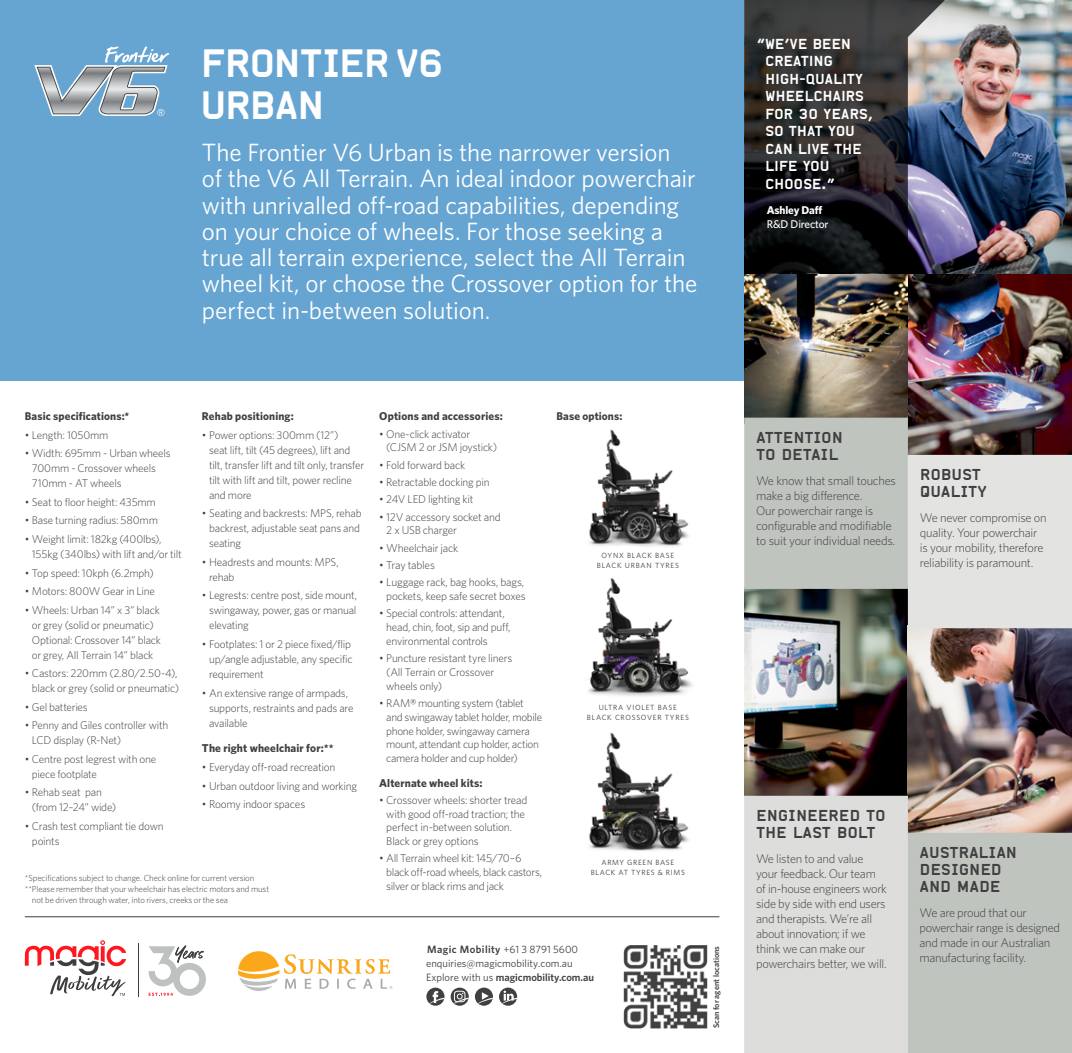
<style>
.page{position:relative;width:1072px;height:1053px;background:#fff}
.page>*{position:absolute;margin:0;border:0;box-sizing:border-box;transform-origin:0 0}
.t1{font:37.5px/41.2px "Alpha Headline";letter-spacing:-.055em;color:#fff}
.t2{font:25px/26.2px "Whitney";letter-spacing:-.01em;color:#fff}
.t3{font:15px/16.9px "Alpha Headline";letter-spacing:-.01em;color:#3f4042}
.t4{font:13.75px/17.5px "Alpha Headline";letter-spacing:-.025em;color:#fff}
.t5{font:300 12.5px/15px "Whitney";letter-spacing:-.025em;color:#3f4042}
.t6{font:300 11.38px/13.8px "Whitney";letter-spacing:-.025em;color:#3f4042}
.t7{font:700 11.38px "Whitney";letter-spacing:.01em;color:#3f4042}
.t8{font:300 11.25px/15px "Whitney";letter-spacing:-.02em;color:#3f4042}
.t9{font:700 11.25px "Whitney";letter-spacing:.01em;color:#3f4042}
.t10{font:500 11.25px "Whitney";letter-spacing:-.015em;color:#fff}
.t11{font:700 11.25px "Whitney";letter-spacing:-.015em;color:#fff}
.t12{font:10.62px/13.8px "Whitney";color:#3f4042}
.t13{font:300 8.75px "Whitney";letter-spacing:-.01em;color:#3f4042}
.t14{font:600 8.12px "Whitney";color:#3f4042}
.t15{font:7.5px/10px "Whitney";letter-spacing:.1em;color:#3f4042;text-align:center}
.s1{font-size:11.25px}
.s2{font-weight:400}
.s3{font-weight:600}
</style>
<div class="page">
<div style="left:0;top:0;width:745px;height:380px;background:#66a4d2"></div>
<img style="left:744px;top:628px;width:164px;height:167px">
<img style="left:908px;top:273px;width:164px;height:144px">
<img style="left:908px;top:628px;width:164px;height:167px">
<img style="left:744px;top:273px;width:164px;height:144px">
<img style="left:955px;top:0;width:117px;height:273px">
<svg style="left:744px;top:417px;width:328px;height:211px;background:#babab7"></svg>
<svg style="left:744px;top:795px;width:328px;height:257px;background:#cecec9"></svg>
<svg style="left:744px;top:0;width:211px;height:273px;background:#38393f"></svg>
<hr style="left:25px;top:916px;width:694px;height:1px;background:#3f4042">
<img style="left:623px;top:945px;width:85px;height:84px">
<svg style="left:451px;top:987px;width:18px;height:18px"></svg>
<div style="left:475px;top:987px;width:18px;height:18px;background:#3f4042;border-radius:50%"></div>
<svg style="left:499px;top:987px;width:18px;height:18px"></svg>
<svg style="left:426px;top:987px;width:18px;height:18px"></svg>
<svg style="left:454px;top:990px;width:15px;height:13px"></svg>
<svg style="left:478px;top:992px;width:15px;height:11px"></svg>
<svg style="left:502px;top:990px;width:15px;height:13px"></svg>
<svg style="left:429px;top:991px;width:15px;height:12px"></svg>
<svg style="left:238px;top:951px;width:154px;height:39px"></svg>
<hr style="left:138px;top:943px;width:1px;height:53px;background:#3d3d3d">
<svg style="left:25px;top:940px;width:101px;height:56px"></svg>
<svg style="left:148px;top:945px;width:58px;height:50px"></svg>
<svg style="left:34px;top:47px;width:135px;height:69px"></svg>
<img style="left:589px;top:429px;width:100px;height:118px">
<img style="left:588px;top:578px;width:105px;height:119px">
<img style="left:589px;top:732px;width:100px;height:119px">
<h1 class="t1" style="left:200px;top:42px;width:246px">FRONTIER V6<br>URBAN</h1>
<p class="t2" style="left:202px;top:138px;width:497px">The Frontier V6 Urban is the narrower version<br>of the V6 All Terrain. An ideal indoor powerchair with unrivalled off-road capabilities, depending on your choice of wheels. For those seeking a true all terrain experience, select the All Terrain wheel kit, or choose the Crossover option for the perfect in-between solution.</p>
<p class="t9" style="left:25px;top:409px;width:106px">Basic specifications:*</p>
<p class="t8" style="left:25px;top:427px;width:85px">• Length: 1050mm</p>
<p class="t8" style="left:32px;top:445px;width:140px;text-indent:-7px">• Width: 695mm - Urban wheels<br>700mm - Crossover wheels<br>710mm - AT wheels</p>
<p class="t8" style="left:25px;top:494px;width:133px">• Seat to floor height: 435mm</p>
<p class="t8" style="left:25px;top:512px;width:135px">• Base turning radius: 580mm</p>
<p class="t8" style="left:32px;top:531px;width:151px;text-indent:-7px">• Weight limit: 182kg (400lbs),<br>155kg (340lbs) with lift and/or tilt</p>
<p class="t8" style="left:25px;top:564px;width:131px">• Top speed: 10kph (6.2mph)</p>
<p class="t8" style="left:25px;top:583px;width:132px">• Motors: 800W Gear in Line</p>
<p class="t8" style="left:32px;top:602px;width:131px;text-indent:-7px">• Wheels: Urban 14” x 3” black or grey (solid or pneumatic)<br>Optional: Crossover 14” black or grey, All Terrain 14” black</p>
<p class="t8" style="left:25px;top:665px;width:156px;text-align:right">• Castors: 220mm (2.80/2.50-4), black or grey (solid or pneumatic)</p>
<p class="t8" style="left:25px;top:699px;width:64px">• Gel batteries</p>
<p class="t8" style="left:32px;top:717px;width:138px;text-indent:-7px">• Penny and Giles controller with<br>LCD display (R-Net)</p>
<p class="t8" style="left:32px;top:751px;width:126px;text-indent:-7px">• Centre post legrest with one piece footplate</p>
<p class="t8" style="left:32px;top:784px;width:86px;text-indent:-7px">• Rehab seat pan (from 12–24” wide)</p>
<p class="t8" style="left:32px;top:818px;width:133px;text-indent:-7px">• Crash test compliant tie down points</p>
<p class="t9" style="left:202px;top:408px;width:93px">Rehab positioning:</p>
<p class="t8" style="left:209px;top:427px;width:157px;text-indent:-7px">• Power options: 300mm (12”)<br>seat lift, tilt (45 degrees), lift and tilt, transfer lift and tilt only, transfer tilt with lift and tilt, power recline and more</p>
<p class="t8" style="left:209px;top:505px;width:154px;text-indent:-7px">• Seating and backrests: MPS, rehab backrest, adjustable seat pans and seating</p>
<p class="t8" style="left:209px;top:554px;width:131px;text-indent:-7px">• Headrests and mounts: MPS, rehab</p>
<p class="t8" style="left:209px;top:587px;width:150px;text-align:justify;text-indent:-7px">• Legrests: centre post, side mount, swingaway, power, gas or manual elevating</p>
<p class="t8" style="left:209px;top:636px;width:145px;text-indent:-7px">• Footplates: 1 or 2 piece fixed/flip up/angle adjustable, any specific requirement</p>
<p class="t8" style="left:209px;top:684px;width:146px;text-indent:-7px">• An extensive range of armpads, supports, restraints and pads are available</p>
<p class="t7" style="left:202px;top:740px;width:133px">The right wheelchair for:*<span class="s1">*</span></p>
<p class="t6" style="left:202px;top:759px;width:135px">• Everyday off-road recreation</p>
<p class="t6" style="left:202px;top:778px;width:157px">• Urban outdoor living and working</p>
<p class="t6" style="left:202px;top:796px;width:105px">• Roomy indoor spaces</p>
<p class="t13" style="left:25px;top:871px;width:231px">*Specifications subject to change. Check online for current version</p>
<p class="t13" style="left:25px;top:882px;width:246px">**Please remember that your wheelchair has electric motors and must</p>
<p class="t13" style="left:32px;top:894px;width:198px">not be driven through water, into rivers, creeks or the sea</p>
<p class="t7" style="left:379px;top:409px;width:125px">Options and accessories:</p>
<p class="t8" style="left:386px;top:426px;width:112px;line-height:13.8px;text-indent:-7px">• One-click activator (CJSM 2 or JSM joystick)</p>
<p class="t8" style="left:379px;top:457px;width:87px">• Fold forward back</p>
<p class="t8" style="left:379px;top:474px;width:112px">• Retractable docking pin</p>
<p class="t8" style="left:379px;top:491px;width:96px">• 24V LED lighting kit</p>
<p class="t6" style="left:386px;top:509px;width:116px;text-indent:-7px">• 12V accessory socket and<br>2 x USB charger</p>
<p class="t6" style="left:379px;top:540px;width:81px">• Wheelchair jack</p>
<p class="t6" style="left:379px;top:558px;width:57px">• Tray tables</p>
<p class="t6" style="left:379px;top:575px;width:148px;text-align:right">• Luggage rack, bag hooks, bags, pockets, keep safe secret boxes</p>
<p class="t6" style="left:386px;top:606px;width:126px;text-indent:-7px">• Special controls: attendant, head, chin, foot, sip and puff, environmental controls</p>
<p class="t8" style="left:386px;top:651px;width:127px;line-height:13.8px;text-indent:-7px">• Puncture resistant tyre liners (All Terrain or Crossover wheels only)</p>
<p class="t8" style="left:386px;top:695px;width:157px;line-height:13.8px;text-indent:-7px">• RAM<span class="s2">®</span> mounting system (tablet and swingaway tablet holder, mobile phone holder, swingaway camera mount, attendant cup holder, action camera holder and cup holder)</p>
<p class="t7" style="left:379px;top:774px;width:105px">Alternate wheel kits:</p>
<p class="t6" style="left:386px;top:792px;width:143px;text-indent:-7px">• Crossover wheels: shorter tread with good off-road traction; the perfect in-between solution.<br>Black or grey options</p>
<p class="t6" style="left:386px;top:851px;width:157px;text-indent:-7px">• All Terrain wheel kit: 145/70–6 black off-road wheels, black castors, silver or black rims and jack</p>
<p class="t9" style="left:556px;top:409px;width:68px">Base options:</p>
<p class="t15" style="left:597px;top:550px;width:84px">OYNX BLACK BASE<br>BLACK URBAN TYRES</p>
<p class="t15" style="left:587px;top:702px;width:103px">ULTRA VIOLET BASE<br>BLACK CROSSOVER TYRES</p>
<p class="t15" style="left:591px;top:857px;width:96px">ARMY GREEN BASE<br>BLACK AT TYRES &amp; RIMS</p>
<p class="t12" style="left:426px;top:942px;width:169px"><span class="s3">Magic Mobility</span> +61 3 8791 5600 enquiries@magicmobility.com.au<br>Explore with us <span class="s3">magicmobility.com.au</span></p>
<p class="t14" style="left:711px;top:1028px;width:84px;rotate:-90deg">Scan for agent locations</p>
<p class="t4" style="left:765px;top:35px;width:110px;text-indent:-8px">“WE’VE BEEN<br>CREATING<br>HIGH-QUALITY<br>WHEELCHAIRS<br>FOR 30 YEARS,<br>SO THAT YOU<br>CAN LIVE THE<br>LIFE YOU<br>CHOOSE.”</p>
<p class="t11" style="left:767px;top:202px;width:57px">Ashley Daff</p>
<p class="t10" style="left:767px;top:216px;width:63px">R&amp;D Director</p>
<h3 class="t3" style="left:756px;top:428px;width:88px">ATTENTION<br>TO DETAIL</h3>
<p class="t5" style="left:756px;top:472px;width:141px">We know that small touches make a big difference.<br>Our powerchair range is configurable and modifiable to suit your individual needs.</p>
<h3 class="t3" style="left:920px;top:465px;width:69px">ROBUST<br>QUALITY</h3>
<p class="t5" style="left:920px;top:509px;width:128px">We never compromise on quality. Your powerchair is your mobility, therefore reliability is paramount.</p>
<h3 class="t3" style="left:756px;top:806px;width:131px">ENGINEERED TO<br>THE LAST BOLT</h3>
<p class="t5" style="left:756px;top:850px;width:132px">We listen to and value your feedback. Our team of in-house engineers work side by side with end users and therapists. We’re all about innovation; if we think we can make our powerchairs better, we will.</p>
<h3 class="t3" style="left:919px;top:843px;width:99px">AUSTRALIAN<br>DESIGNED<br>AND MADE</h3>
<p class="t5" style="left:919px;top:904px;width:142px">We are proud that our powerchair range is designed and made in our Australian manufacturing facility.</p>
</div>
